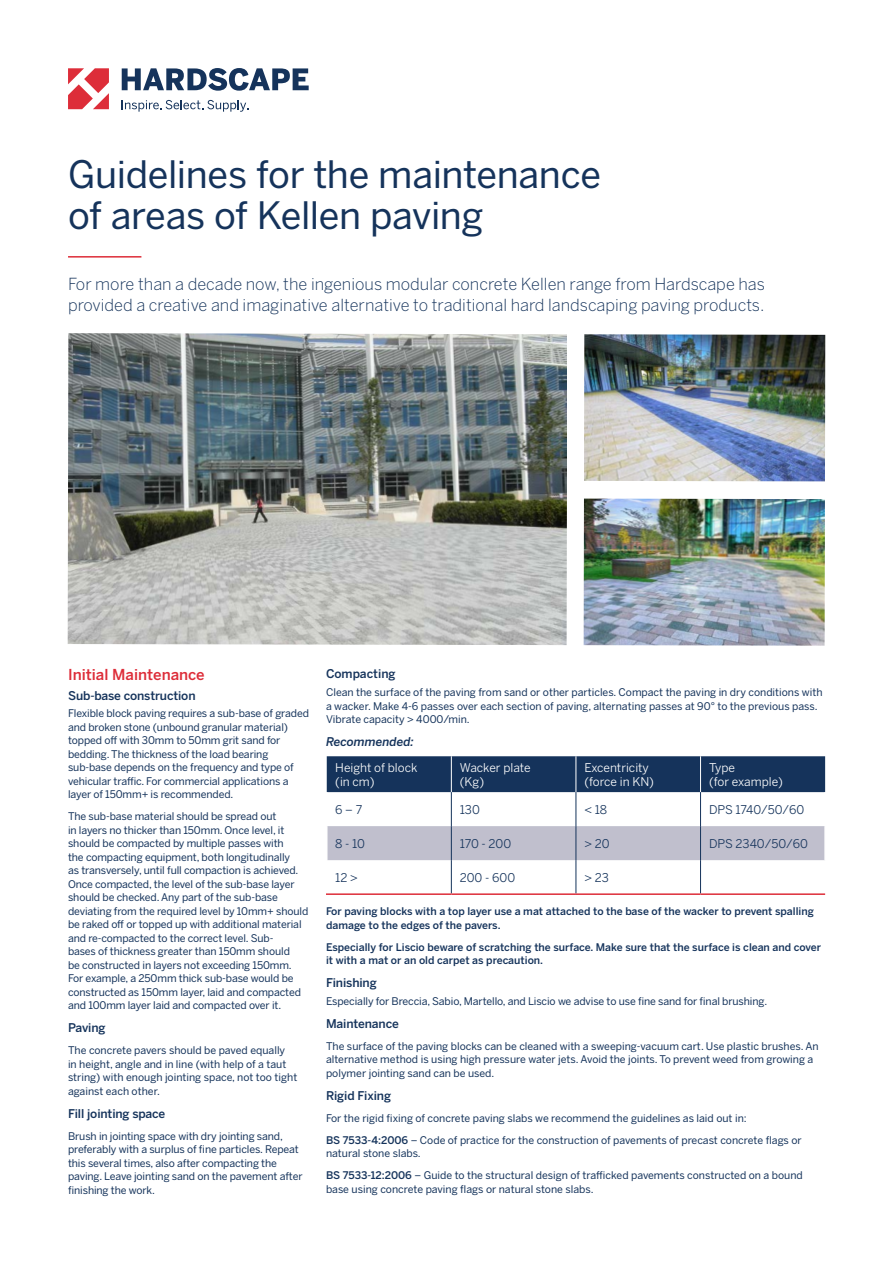
<style>
.page{position:relative;width:893px;height:1263px;background:#fff}
.page>*{position:absolute;margin:0;border:0;box-sizing:border-box;transform-origin:0 0}
.t1{font:37.5px/40.5px "Benton Sans";letter-spacing:-.01em;color:#15335b}
.t2{font:300 16.5px/21px "Benton Sans";color:#15335b}
.t3{font:500 15px "Benton Sans";color:#dd2d39}
.Sub_Title{font:500 12px "Benton Sans";letter-spacing:-.01em;color:#15335b}
.t4{font:12px "Benton Sans";color:#fff}
.t5{font:12px "Benton Sans";color:#15335b}
.t6{font:italic 500 12px "Benton Sans";color:#15335b}
.Body_Copy{font:10.5px/13.5px "Benton Sans";letter-spacing:-.01em;color:#15335b}
.t7{font:500 10.5px/13.5px "Benton Sans";color:#15335b}
.s1{font-weight:500}
</style>
<div class="page">
<svg style="left:122px;top:100px;width:126px;height:12px"></svg>
<svg style="left:122px;top:68px;width:187px;height:23px"></svg>
<svg style="left:68px;top:68px;width:41px;height:41px"></svg>
<hr style="left:68px;top:256px;width:73px;height:2px;background:#dd2d39">
<img style="left:584px;top:334px;width:241px;height:147px">
<img style="left:68px;top:333px;width:499px;height:312px">
<div style="left:327px;top:756px;width:498px;height:36px;background:#15335b"></div>
<div style="left:327px;top:826px;width:497px;height:34px;background:#c0bfcd"></div>
<hr style="left:451px;top:756px;width:1px;height:36px;background:#fff">
<hr style="left:576px;top:756px;width:1px;height:36px;background:#fff">
<hr style="left:700px;top:756px;width:1px;height:36px;background:#fff">
<hr style="left:451px;top:792px;width:1px;height:34px;background:#15335b">
<hr style="left:576px;top:792px;width:1px;height:34px;background:#15335b">
<hr style="left:700px;top:792px;width:1px;height:34px;background:#15335b">
<hr style="left:451px;top:826px;width:1px;height:34px;background:#15335b">
<hr style="left:576px;top:826px;width:1px;height:34px;background:#15335b">
<hr style="left:700px;top:826px;width:1px;height:34px;background:#15335b">
<hr style="left:451px;top:860px;width:1px;height:33px;background:#15335b">
<hr style="left:576px;top:860px;width:1px;height:33px;background:#15335b">
<hr style="left:700px;top:860px;width:1px;height:33px;background:#15335b">
<hr style="left:326px;top:893px;width:125px;height:2px;background:#dd2d39">
<hr style="left:451px;top:893px;width:125px;height:2px;background:#dd2d39">
<hr style="left:576px;top:893px;width:124px;height:2px;background:#dd2d39">
<hr style="left:700px;top:893px;width:125px;height:2px;background:#dd2d39">
<img style="left:584px;top:499px;width:241px;height:147px">
<p class="t1" style="left:68px;top:155px;width:535px">Guidelines for the maintenance of areas of Kellen paving</p>
<p class="t2" style="left:68px;top:273px;width:698px">For more than a decade now, the ingenious modular concrete Kellen range from Hardscape has provided a creative and imaginative alternative to traditional hard landscaping paving products.</p>
<p class="t3" style="left:68px;top:665px;width:138px">Initial Maintenance</p>
<p class="Sub_Title" style="left:68px;top:688px;width:129px">Sub-base construction</p>
<p class="Body_Copy" style="left:68px;top:707px;width:242px">Flexible block paving requires a sub-base of graded and broken stone (unbound granular material) topped off with 30mm to 50mm grit sand for bedding. The thickness of the load bearing sub-base depends on the frequency and type of vehicular traffic. For commercial applications a layer of 150mm+ is recommended.</p>
<p class="Body_Copy" style="left:68px;top:810px;width:242px">The sub-base material should be spread out<br>in layers no thicker than 150mm. Once level, it should be compacted by multiple passes with<br>the compacting equipment, both longitudinally<br>as transversely, until full compaction is achieved.<br>Once compacted, the level of the sub-base layer should be checked. Any part of the sub-base deviating from the required level by 10mm+ should be raked off or topped up with additional material and re-compacted to the correct level. Sub-<br>bases of thickness greater than 150mm should<br>be constructed in layers not exceeding 150mm.<br>For example, a 250mm thick sub-base would be constructed as 150mm layer, laid and compacted and 100mm layer laid and compacted over it.</p>
<p class="Sub_Title" style="left:68px;top:1020px;width:39px">Paving</p>
<p class="Body_Copy" style="left:68px;top:1044px;width:231px">The concrete pavers should be paved equally<br>in height, angle and in line (with help of a taut string) with enough jointing space, not too tight against each other.</p>
<p class="Sub_Title" style="left:68px;top:1106px;width:99px">Fill jointing space</p>
<p class="Body_Copy" style="left:68px;top:1129px;width:236px">Brush in jointing space with dry jointing sand, preferably with a surplus of fine particles. Repeat this several times, also after compacting the paving. Leave jointing sand on the pavement after finishing the work.</p>
<p class="Sub_Title" style="left:326px;top:667px;width:71px">Compacting</p>
<p class="Body_Copy" style="left:326px;top:686px;width:498px">Clean the surface of the paving from sand or other particles. Compact the paving in dry conditions with a wacker. Make 4-6 passes over each section of paving, alternating passes at 90° to the previous pass.<br>Vibrate capacity &gt; 4000/min.</p>
<p class="t6" style="left:326px;top:734px;width:90px">Recommended:</p>
<p class="t4" style="left:335px;top:760px;width:84px">Height of block</p>
<p class="t4" style="left:335px;top:775px;width:41px">(in cm)</p>
<p class="t4" style="left:460px;top:760px;width:72px">Wacker plate</p>
<p class="t4" style="left:460px;top:775px;width:26px">(Kg)</p>
<p class="t4" style="left:584px;top:760px;width:66px">Excentricity</p>
<p class="t4" style="left:584px;top:775px;width:71px">(force in KN)</p>
<p class="t4" style="left:709px;top:760px;width:28px">Type</p>
<p class="t4" style="left:709px;top:775px;width:75px">(for example)</p>
<p class="t5" style="left:335px;top:802px;width:29px">6 – 7</p>
<p class="t5" style="left:460px;top:802px;width:22px">130</p>
<p class="t5" style="left:584px;top:802px;width:24px">&lt; 18</p>
<p class="t5" style="left:709px;top:802px;width:97px">DPS 1740/50/60</p>
<p class="t5" style="left:335px;top:836px;width:31px">8 - 10</p>
<p class="t5" style="left:460px;top:836px;width:53px">170 - 200</p>
<p class="t5" style="left:584px;top:836px;width:27px">&gt; 20</p>
<p class="t5" style="left:709px;top:836px;width:100px">DPS 2340/50/60</p>
<p class="t5" style="left:335px;top:870px;width:24px">12 &gt;</p>
<p class="t5" style="left:460px;top:870px;width:57px">200 - 600</p>
<p class="t5" style="left:584px;top:870px;width:26px">&gt; 23</p>
<p class="t7" style="left:326px;top:905px;width:489px">For paving blocks with a top layer use a mat attached to the base of the wacker to prevent spalling damage to the edges of the pavers.</p>
<p class="t7" style="left:326px;top:940px;width:497px">Especially for Liscio beware of scratching the surface. Make sure that the surface is clean and cover it with a mat or an old carpet as precaution.</p>
<p class="Sub_Title" style="left:326px;top:975px;width:52px">Finishing</p>
<p class="Body_Copy" style="left:326px;top:994px;width:443px">Especially for Breccia, Sabio, Martello, and Liscio we advise to use fine sand for final brushing.</p>
<p class="Sub_Title" style="left:326px;top:1016px;width:74px">Maintenance</p>
<p class="Body_Copy" style="left:326px;top:1039px;width:494px">The surface of the paving blocks can be cleaned with a sweeping-vacuum cart. Use plastic brushes. An alternative method is using high pressure water jets. Avoid the joints. To prevent weed from growing a polymer jointing sand can be used.</p>
<p class="Sub_Title" style="left:326px;top:1088px;width:67px">Rigid Fixing</p>
<p class="Body_Copy" style="left:326px;top:1111px;width:422px">For the rigid fixing of concrete paving slabs we recommend the guidelines as laid out in:</p>
<p class="Body_Copy" style="left:326px;top:1133px;width:477px"><span class="s1">BS 7533-4:2006</span> – Code of practice for the construction of pavements of precast concrete flags or natural stone slabs.</p>
<p class="Body_Copy" style="left:326px;top:1169px;width:478px"><span class="s1">BS 7533-12:2006</span> – Guide to the structural design of trafficked pavements constructed on a bound base using concrete paving flags or natural stone slabs.</p>
</div>
